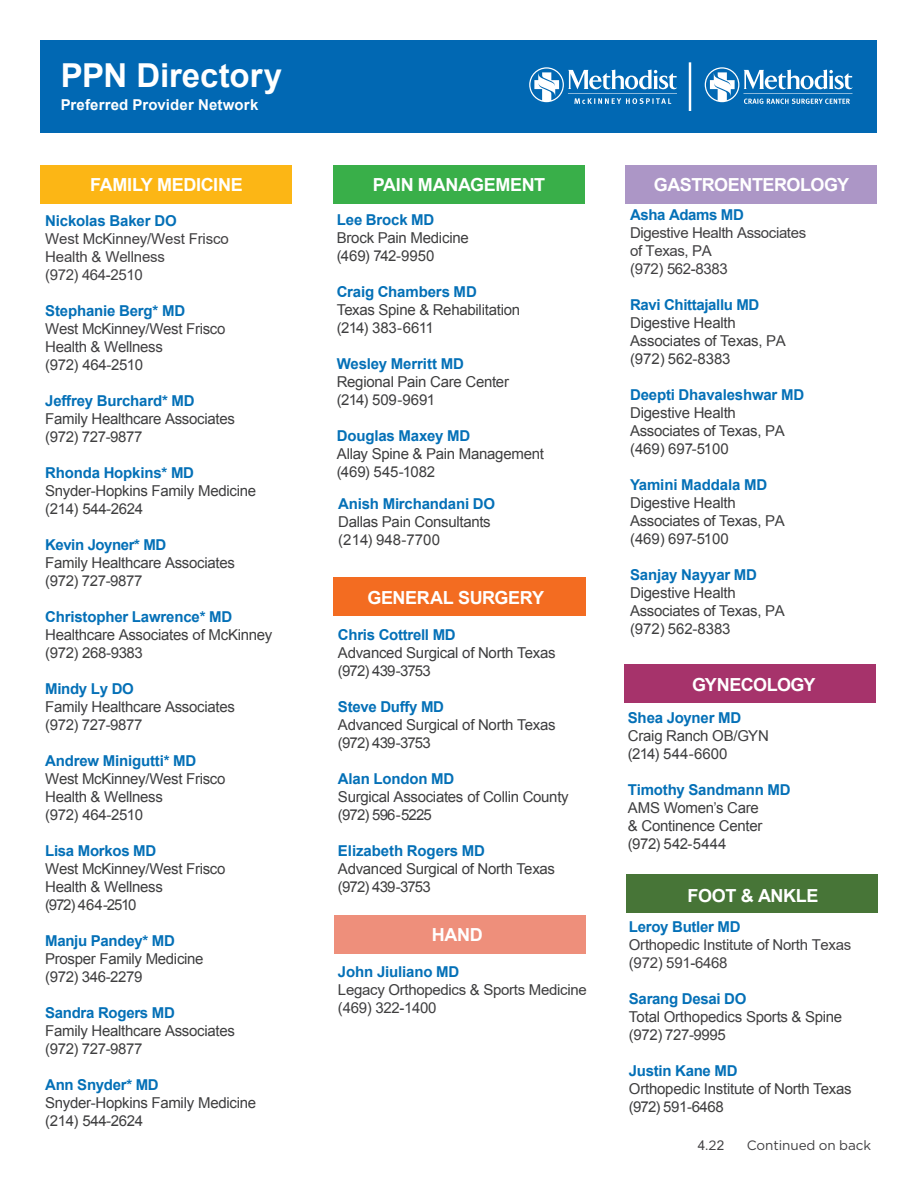
<style>
.page{position:relative;width:918px;height:1188px;background:#fff}
.page>*{position:absolute;margin:0;border:0;box-sizing:border-box;transform-origin:0 0}
.t1{font:700 33px "Arial";letter-spacing:-.005em;color:#fff}
.t2{font:700 18px "Arial";letter-spacing:-.02em;color:#fff}
.t3{font:700 18px "Arial";color:#fff}
.t4{font:15px/18px "Arial";letter-spacing:-.02em;color:#3e3e3f}
.t5{font:15px/18px "Arial";letter-spacing:-.02em;color:#414042}
.t6{font:700 15px "Arial";letter-spacing:-.01em;color:#0470b7}
.t7{font:700 15px "Arial";letter-spacing:.01em;color:#fff}
.t8{font:15px "Arial";letter-spacing:-.045em;color:#3e3e3f}
.t9{font:13.5px "Gotham";letter-spacing:-.005em;color:#414042}
.t10{font:13.5px "Arial";color:#414042}
.s1{font-weight:700;color:#0470b7}
.s2{color:#3e3e3f}
.s3{color:#414042}
.s4{font-family:"Gotham"}
</style>
<div class="page">
<div style="left:40px;top:165px;width:252px;height:39px;background:#fcb615"></div>
<div style="left:333px;top:165px;width:252px;height:39px;background:#39af49"></div>
<div style="left:333px;top:577px;width:252px;height:39px;background:#f36c21"></div>
<div style="left:626px;top:165px;width:252px;height:39px;background:#ac96c6"></div>
<div style="left:624px;top:665px;width:252px;height:38px;background:#a6336b"></div>
<div style="left:626px;top:874px;width:252px;height:38px;background:#477537"></div>
<div style="left:40px;top:40px;width:838px;height:93px;background:#0168b3"></div>
<svg style="left:529px;top:62px;width:324px;height:49px"></svg>
<div style="left:334px;top:915px;width:252px;height:39px;background:#ee8f7b"></div>
<p class="t1" style="left:61px;top:53px;width:223px">PPN Directory</p>
<p class="t7" style="left:61px;top:94px;width:199px">Preferred Provider Network</p>
<p class="t2" style="left:90px;top:172px;width:154px">FAMILY MEDICINE</p>
<p class="t5" style="left:45px;top:211px;width:185px"><span class="s1">Nickolas Baker DO<br></span>West McKinney/West Frisco<br>Health &amp; Wellness<br>(972) 464-2510</p>
<p class="t5" style="left:45px;top:302px;width:182px"><span class="s1">Stephanie Berg* MD<br></span>West McKinney/West Frisco<br>Health &amp; Wellness<br><span class="s2">(972) 464-2510</span></p>
<p class="t4" style="left:45px;top:392px;width:191px"><span class="s1">Jeffrey Burchard* MD<br></span>Family Healthcare Associates (972) 727-9877</p>
<p class="t4" style="left:45px;top:464px;width:213px"><span class="s1">Rhonda Hopkins* MD<br></span>Snyder-Hopkins Family Medicine (214) 544-2624</p>
<p class="t4" style="left:45px;top:536px;width:191px"><span class="s1">Kevin Joyner* MD<br></span>Family Healthcare Associates (972) 727-9877</p>
<p class="t4" style="left:45px;top:608px;width:229px"><span class="s1">Christopher Lawrence* MD<br></span>Healthcare Associates of McKinney (972) 268-9383</p>
<p class="t4" style="left:45px;top:680px;width:191px"><span class="s1">Mindy Ly DO<br></span>Family Healthcare Associates (972) 727-9877</p>
<p class="t4" style="left:45px;top:752px;width:182px"><span class="s1">Andrew Minigutti* MD<br></span>West McKinney/West Frisco<br>Health &amp; Wellness<br>(972) 464-2510</p>
<p class="t4" style="left:45px;top:842px;width:182px"><span class="s1">Lisa Morkos MD<br></span>West McKinney/West Frisco<br>Health &amp; Wellness<br>(972) 464-2510</p>
<p class="t4" style="left:45px;top:932px;width:160px"><span class="s1">Manju Pandey* MD<br></span>Prosper Family Medicine (972) 346-2279</p>
<p class="t4" style="left:45px;top:1004px;width:191px"><span class="s1">Sandra Rogers MD<br></span>Family Healthcare Associates (972) 727-9877</p>
<p class="t4" style="left:45px;top:1076px;width:213px"><span class="s1">Ann Snyder* MD<br></span>Snyder-Hopkins Family Medicine (214) 544-2624</p>
<p class="t2" style="left:373px;top:172px;width:174px">PAIN MANAGEMENT</p>
<p class="t6" style="left:337px;top:209px;width:99px">Lee Brock MD</p>
<p class="t4" style="left:337px;top:229px;width:134px">Brock Pain Medicine</p>
<p class="t4" style="left:337px;top:247px;width:99px">(469) 742-9950</p>
<p class="t6" style="left:337px;top:281px;width:142px">Craig Chambers MD</p>
<p class="t4" style="left:337px;top:301px;width:185px">Texas Spine &amp; Rehabilitation</p>
<p class="t8" style="left:337px;top:318px;width:99px">(214) 383-6611</p>
<p class="t6" style="left:337px;top:353px;width:129px">Wesley Merritt MD</p>
<p class="t4" style="left:337px;top:373px;width:174px">Regional Pain Care Center</p>
<p class="t4" style="left:337px;top:391px;width:100px">(214) 509-9691</p>
<p class="t6" style="left:337px;top:425px;width:135px">Douglas Maxey MD</p>
<p class="t4" style="left:337px;top:445px;width:209px">Allay Spine &amp; Pain Management</p>
<p class="t4" style="left:337px;top:463px;width:100px">(469) 545-1082</p>
<p class="t4" style="left:338px;top:494px;width:158px"><span class="s1">Anish Mirchandani DO<br></span>Dallas Pain Consultants (214) 948-7700</p>
<p class="t2" style="left:367px;top:585px;width:178px">GENERAL SURGERY</p>
<p class="t4" style="left:338px;top:625px;width:219px"><span class="s1">Chris Cottrell MD<br></span>Advanced Surgical of North Texas (972) 439-3753</p>
<p class="t4" style="left:338px;top:697px;width:219px"><span class="s1">Steve Duffy MD<br></span>Advanced Surgical of North Texas (972) 439-3753</p>
<p class="t4" style="left:338px;top:769px;width:232px"><span class="s1">Alan London MD<br></span>Surgical Associates of Collin County (972) 596-5225</p>
<p class="t4" style="left:338px;top:841px;width:219px"><span class="s1">Elizabeth Rogers MD<br></span>Advanced Surgical of North Texas (972) 439-3753</p>
<p class="t3" style="left:432px;top:922px;width:52px">HAND</p>
<p class="t4" style="left:338px;top:962px;width:250px"><span class="s1">John Jiuliano</span> <span class="s1">MD<br></span>Legacy Orthopedics &amp; Sports Medicine (469) 322-1400</p>
<p class="t2" style="left:654px;top:172px;width:197px">GASTROENTEROLOGY</p>
<p class="t5" style="left:630px;top:206px;width:178px"><span class="s1">Asha Adams MD<br></span>Digestive Health Associates of Texas, PA<br>(972) 562-8383</p>
<p class="t4" style="left:630px;top:296px;width:157px"><span class="s1">Ravi Chittajallu MD<br></span>Digestive Health<br>Associates of Texas, PA (972) 562-8383</p>
<p class="t4" style="left:630px;top:386px;width:176px"><span class="s1">Deepti Dhavaleshwar MD<br></span>Digestive Health<br>Associates of Texas, PA (469) 697-5100</p>
<p class="t4" style="left:630px;top:476px;width:156px"><span class="s1">Yamini Maddala MD<br></span>Digestive Health<br>Associates of Texas, PA (469) 697-5100</p>
<p class="t4" style="left:630px;top:566px;width:156px"><span class="s1">Sanjay Nayyar MD<br></span>Digestive Health<br>Associates of Texas, PA (972) 562-8383</p>
<p class="t2" style="left:692px;top:672px;width:125px">GYNECOLOGY</p>
<p class="t4" style="left:628px;top:709px;width:143px"><span class="s1">Shea Joyner MD<br></span>Craig Ranch OB/GYN (214) 544-6600</p>
<p class="t4" style="left:628px;top:781px;width:164px"><span class="s1">Timothy Sandmann MD<br></span>AMS Women’s Care<br>&amp; Continence Center (972) 542-5444</p>
<p class="t2" style="left:688px;top:883px;width:133px">FOOT &amp; ANKLE</p>
<p class="t5" style="left:629px;top:918px;width:224px"><span class="s1">Leroy Butler MD<br></span>Orthopedic Institute of North Texas (972) 591-6468</p>
<p class="t4" style="left:629px;top:990px;width:215px"><span class="s1">Sarang Desai DO<br></span>Total O<span class="s3">rthopedics Sports</span> &amp; Spine (972) 727-9995</p>
<p class="t4" style="left:629px;top:1062px;width:224px"><span class="s1">Justin Kane MD<br></span>Orthopedic Institute of North Texas (972) 591-6468</p>
<p class="t10" style="left:698px;top:1136px;width:28px">4<span class="s4">.2</span>2</p>
<p class="t9" style="left:747px;top:1137px;width:126px">Continued on back</p>
</div>
